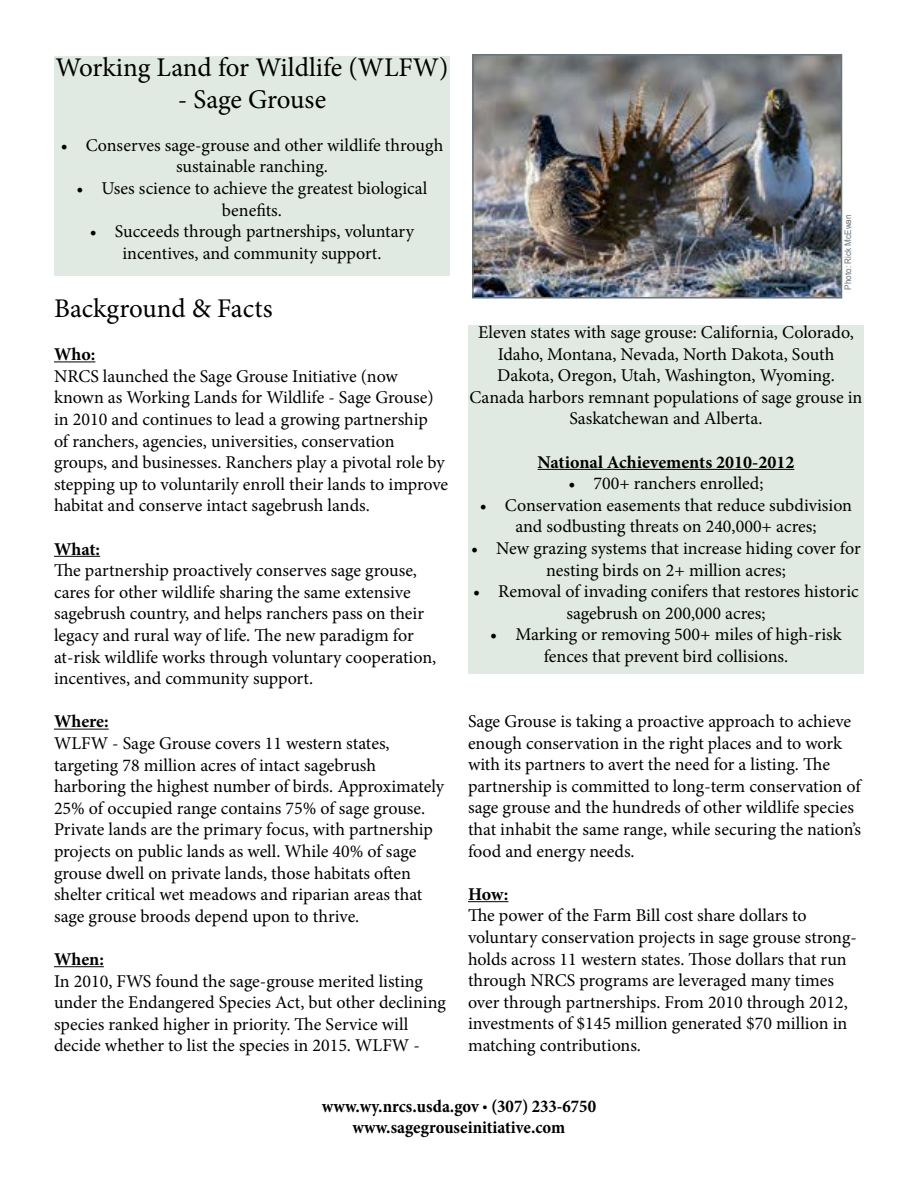
<style>
.page{position:relative;width:918px;height:1188px;background:#fff}
.page>*{position:absolute;margin:0;border:0;box-sizing:border-box;transform-origin:0 0}
.t1{font:27px "Minion Pro";color:#000}
.t2{font:18px/21.6px "Minion Pro";color:#000;text-align:center}
.t3{font:700 condensed 18px/21.6px "Minion Pro";color:#000;text-align:center}
.t4{font:700 18px "Minion Pro";color:#000}
.t5{font:9px "Arial Narrow";color:#6a747b;scale:1.1 1}
.s1{font-family:"Myriad Pro";font-weight:400;font-stretch:normal}
</style>
<div class="page">
<hr style="left:54px;top:361px;width:41px;height:1px;background:#000">
<hr style="left:54px;top:556px;width:46px;height:1px;background:#000">
<hr style="left:54px;top:729px;width:55px;height:1px;background:#000">
<hr style="left:54px;top:966px;width:50px;height:1px;background:#000">
<div style="left:54px;top:56px;width:396px;height:219px;background:#e0eae2"></div>
<img style="left:475px;top:57px;width:364px;height:238px">
<div style="left:472px;top:54px;width:370px;height:244px;border:2px solid #6a747b"></div>
<hr style="left:468px;top:901px;width:40px;height:1px;background:#000">
<div style="left:468px;top:325px;width:396px;height:348px;background:#e0eae2"></div>
<hr style="left:538px;top:469px;width:256px;height:1px;background:#000">
<h1 class="t1" style="left:55px;top:49px;width:395px">Working Land for Wildlife (WLFW)</h1>
<h1 class="t1" style="left:178px;top:82px;width:150px">- Sage Grouse</h1>
<p class="t2" style="left:61px;top:134px;width:384px">• Conserves sage-grouse and other wildlife through sustainable ranching.</p>
<p class="t2" style="left:77px;top:178px;width:352px">• Uses science to achieve the greatest biological benefits.</p>
<p class="t2" style="left:90px;top:221px;width:326px">• Succeeds through partnerships, voluntary incentives, and community support.</p>
<p class="t5" style="left:841px;top:290px;width:70px;rotate:-90deg">Photo: Rick McEwan</p>
<h1 class="t1" style="left:54px;top:290px;width:220px">Background &amp; Facts</h1>
<p class="t4" style="left:54px;top:342px;width:43px">Who:</p>
<p class="t2" style="left:54px;top:365px;width:396px;text-align:left">NRCS launched the Sage Grouse Initiative (now known as Working Lands for Wildlife - Sage Grouse) in 2010 and continues to lead a growing partnership<br>of ranchers, agencies, universities, conservation groups, and businesses. Ranchers play a pivotal role by stepping up to voluntarily enroll their lands to improve habitat and conserve intact sagebrush lands.</p>
<p class="t4" style="left:54px;top:536px;width:48px">What:</p>
<p class="t2" style="left:54px;top:560px;width:384px;text-align:left">The partnership proactively conserves sage grouse, cares for other wildlife sharing the same extensive sagebrush country, and helps ranchers pass on their legacy and rural way of life. The new paradigm for at-risk wildlife works through voluntary cooperation, incentives, and community support.</p>
<p class="t4" style="left:54px;top:709px;width:56px">Where:</p>
<p class="t2" style="left:54px;top:732px;width:392px;text-align:left">WLFW - Sage Grouse covers 11 western states, targeting 78 million acres of intact sagebrush harboring the highest number of birds. Approximately 25% of occupied range contains 75% of sage grouse.<br>Private lands are the primary focus, with partnership projects on public lands as well. While 40% of sage grouse dwell on private lands, those habitats often shelter critical wet meadows and riparian areas that sage grouse broods depend upon to thrive.</p>
<p class="t4" style="left:54px;top:946px;width:51px">When:</p>
<p class="t2" style="left:54px;top:970px;width:393px;text-align:left">In 2010, FWS found the sage-grouse merited listing under the Endangered Species Act, but other declining species ranked higher in priority. The Service will decide whether to list the species in 2015. WLFW -</p>
<p class="t2" style="left:470px;top:322px;width:394px">Eleven states with sage grouse: California, Colorado, Idaho, Montana, Nevada, North Dakota, South Dakota, Oregon, Utah, Washington, Wyoming.<br>Canada harbors remnant populations of sage grouse in Saskatchewan and Alberta.</p>
<p class="t4" style="left:538px;top:449px;width:258px">National Achievements 2010-2012</p>
<p class="t2" style="left:568px;top:473px;width:197px">• 700+ ranchers enrolled;</p>
<p class="t2" style="left:480px;top:494px;width:374px">• Conservation easements that reduce subdivision and sodbusting threats on 240,000+ acres;</p>
<p class="t2" style="left:471px;top:538px;width:391px">• New grazing systems that increase hiding cover for nesting birds on 2+ million acres;</p>
<p class="t2" style="left:473px;top:581px;width:387px">• Removal of invading conifers that restores historic sagebrush on 200,000 acres;</p>
<p class="t2" style="left:490px;top:624px;width:353px">• Marking or removing 500+ miles of high-risk fences that prevent bird collisions.</p>
<p class="t2" style="left:468px;top:711px;width:395px;text-align:left">Sage Grouse is taking a proactive approach to achieve enough conservation in the right places and to work with its partners to avert the need for a listing. The partnership is committed to long-term conservation of sage grouse and the hundreds of other wildlife species that inhabit the same range, while securing the nation’s food and energy needs.</p>
<p class="t4" style="left:468px;top:881px;width:42px">How:</p>
<p class="t2" style="left:468px;top:905px;width:390px;text-align:left">The power of the Farm Bill cost share dollars to voluntary conservation projects in sage grouse strong&shy;holds across 11 western states. Those dollars that run through NRCS programs are leveraged many times over through partnerships. From 2010 through 2012, investments of $145 million generated $70 million in matching contributions.</p>
<p class="t3" style="left:322px;top:1095px;width:276px">www.wy.nrcs.usda.gov <span class="s1">•</span> (307) 233-6750 www.sagegrouseinitiative.com</p>
</div>
